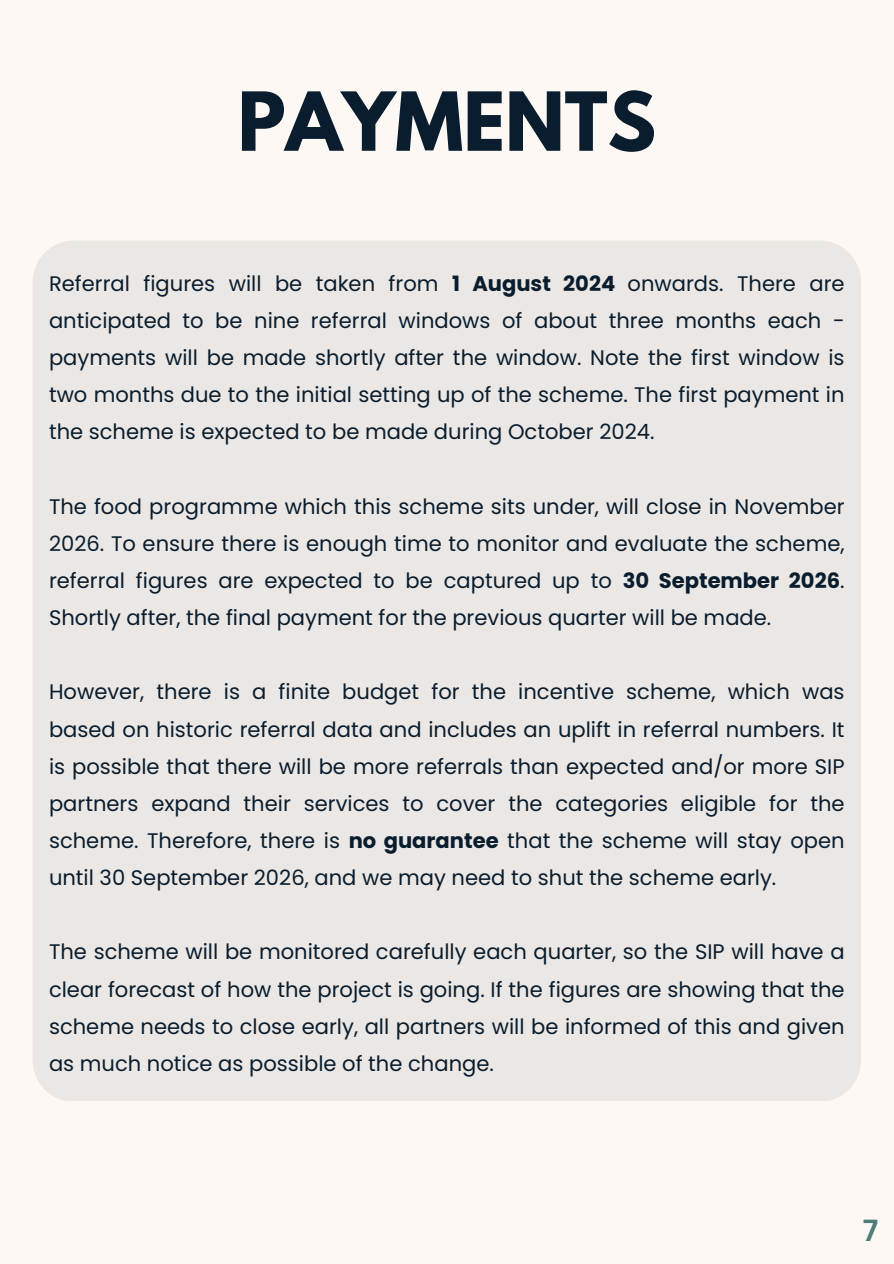
<style>
.page{position:relative;width:894px;height:1264px;background:#fff}
.page>*{position:absolute;margin:0;border:0;box-sizing:border-box;transform-origin:0 0}
.t1{font:700 72px "League Spartan";color:#091d2e}
.t2{font:700 29.7px "Canva Sans";color:#507d79}
.t3{font:21px/37.2px "Poppins";color:#091d2e;text-align:justify}
.s1{font-weight:700}
</style>
<div class="page">
<div style="left:0;top:0;width:893px;height:1263px;background:#fdf8f4"></div>
<div style="left:33px;top:241px;width:827px;height:859px;background:#ebe7e4"></div>
<h1 class="t1" style="left:237px;top:86px;width:420px">PAYMENTS</h1>
<p class="t3" style="left:49px;top:265px;width:796px">Referral figures will be taken from <span class="s1">1 August 2024</span> onwards. There are anticipated to be nine referral windows of about three months each - payments will be made shortly after the window. Note the first window is two months due to the initial setting up of the scheme. The first payment in the scheme is expected to be made during October 2024.</p>
<p class="t3" style="left:49px;top:488px;width:796px">The food programme which this scheme sits under, will close in November 2026. To ensure there is enough time to monitor and evaluate the scheme, referral figures are expected to be captured up to <span class="s1">30 September 2026</span>.<br>Shortly after, the final payment for the previous quarter will be made.</p>
<p class="t3" style="left:49px;top:673px;width:796px">However, there is a finite budget for the incentive scheme, which was based on historic referral data and includes an uplift in referral numbers. It is possible that there will be more referrals than expected and/or more SIP partners expand their services to cover the categories eligible for the scheme. Therefore, there is <span class="s1">no guarantee</span> that the scheme will stay open until 30 September 2026, and we may need to shut the scheme early.</p>
<p class="t3" style="left:49px;top:933px;width:796px">The scheme will be monitored carefully each quarter, so the SIP will have a clear forecast of how the project is going. If the figures are showing that the scheme needs to close early, all partners will be informed of this and given as much notice as possible of the change.</p>
<p class="t2" style="left:862px;top:1209px;width:17px">7</p>
</div>
